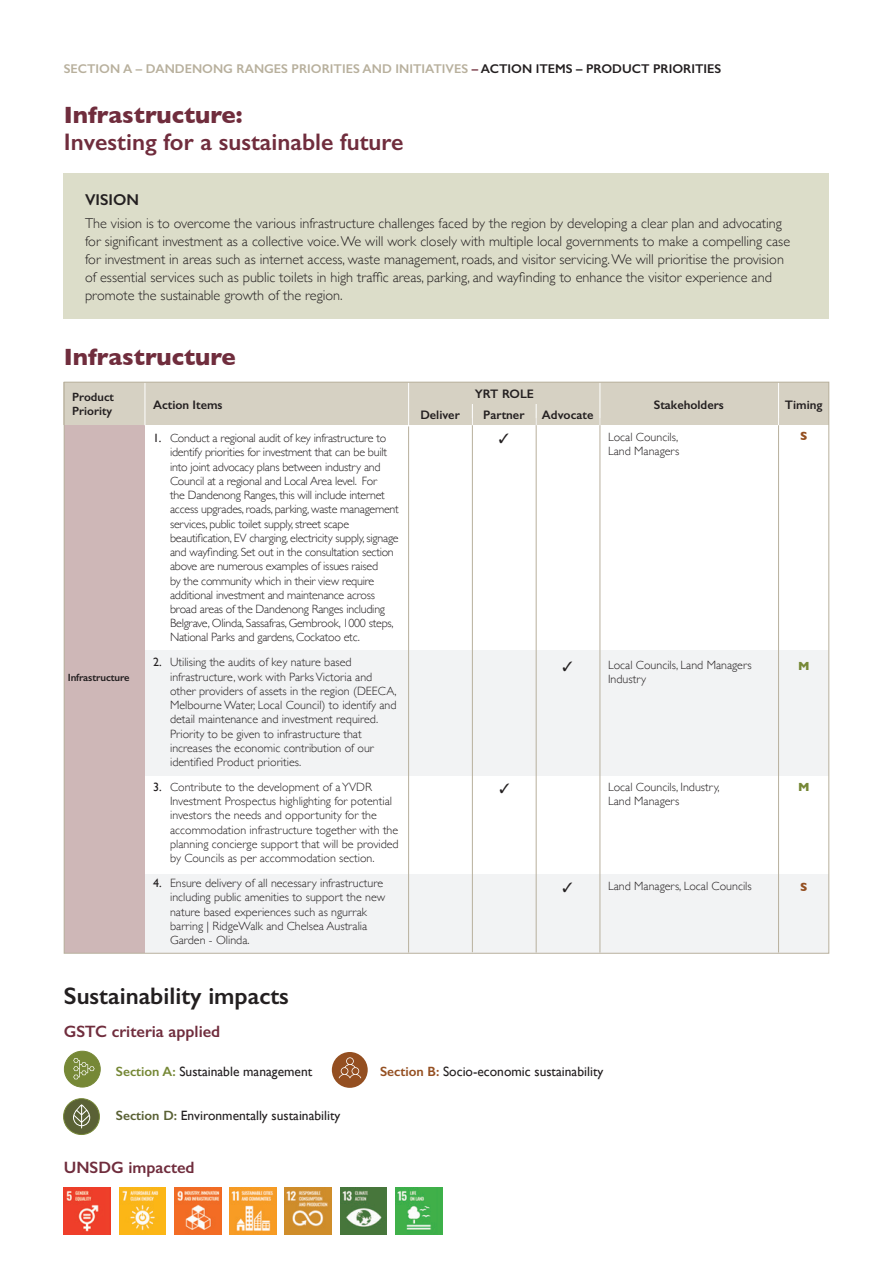
<style>
.page{position:relative;width:893px;height:1263px;background:#fff}
.page>*{position:absolute;margin:0;border:0;box-sizing:border-box;transform-origin:0 0}
.t1{font:600 24px "Gill Sans";color:#702d3d}
.t2{font:700 24px "Gill Sans";color:#702d3d}
.t3{font:600 24px "Gill Sans";color:#231f20}
.t4{font:600 16.5px "Gill Sans";color:#702d3d}
.t5{font:600 15.75px "Gill Sans";color:#231f20}
.t6{font:300 14.25px/18px "Gill Sans";color:#231f20}
.t7{font:13.5px "Gill Sans";color:#231f20}
.t8{font:600 12.75px "Gill Sans";color:#b8b09d}
.t9{font:600 12.3px "Gill Sans";color:#231f20}
.t10{font:300 12px/14.2px "Gill Sans";color:#231f20}
.t11{font:300 12px/14.2px "Gill Sans";letter-spacing:-.02em;color:#231f20}
.t12{font:600 12px/14.2px "Gill Sans";color:#231f20}
.t13{font:700 12px "Gill Sans";color:#768836}
.t14{font:700 12px "Gill Sans";color:#944f21}
.t15{font:600 10.5px "Gill Sans";letter-spacing:-.01em;color:#231f20}
.s1{color:#753543}
.s2{color:#231f20}
.s3{font-weight:400}
.s4{font-weight:600;color:#768836}
.s5{font-weight:600;color:#944f21}
.s6{font-weight:600;color:#5a6135}
</style>
<div class="page">
<img style="left:64px;top:1187px;width:47px;height:47px">
<img style="left:119px;top:1187px;width:47px;height:47px">
<img style="left:174px;top:1187px;width:47px;height:47px">
<div style="left:64px;top:1051px;width:36px;height:36px;background:#768836;border-radius:50%"></div>
<div style="left:64px;top:1051px;width:36px;height:36px;border:1px solid #768836;border-radius:50%"></div>
<svg style="left:73px;top:1058px;width:22px;height:21px"></svg>
<div style="left:332px;top:1052px;width:36px;height:36px;background:#944f21;border-radius:50%"></div>
<svg style="left:339px;top:1057px;width:22px;height:21px"></svg>
<div style="left:64px;top:1099px;width:35px;height:35px;background:#5a6135;border-radius:50%"></div>
<div style="left:63px;top:1098px;width:37px;height:37px;border:1px solid #768836;border-radius:50%"></div>
<svg style="left:73px;top:1104px;width:17px;height:24px"></svg>
<img style="left:230px;top:1187px;width:46px;height:47px">
<img style="left:285px;top:1187px;width:47px;height:47px">
<img style="left:340px;top:1187px;width:47px;height:47px">
<img style="left:395px;top:1187px;width:47px;height:47px">
<div style="left:145px;top:650px;width:684px;height:125px;background:#f2f3f4"></div>
<div style="left:145px;top:874px;width:684px;height:78px;background:#f2f3f4"></div>
<div style="left:64px;top:383px;width:765px;height:42px;background:#d6d1c3"></div>
<div style="left:64px;top:425px;width:81px;height:527px;background:#ceb7b7"></div>
<hr style="left:145px;top:383px;width:1px;height:42px;background:#fff">
<hr style="left:472px;top:418px;width:1px;height:534px;background:#b8b09d">
<hr style="left:536px;top:418px;width:1px;height:534px;background:#b8b09d">
<hr style="left:408px;top:383px;width:1px;height:42px;background:#fff">
<hr style="left:408px;top:426px;width:1px;height:526px;background:#b8b09d">
<hr style="left:600px;top:418px;width:1px;height:534px;background:#b8b09d">
<hr style="left:600px;top:383px;width:1px;height:42px;background:#fff">
<hr style="left:778px;top:418px;width:1px;height:534px;background:#b8b09d">
<hr style="left:778px;top:383px;width:1px;height:42px;background:#fff">
<svg style="left:472px;top:404px;width:1px;height:21px"></svg>
<svg style="left:536px;top:404px;width:1px;height:21px"></svg>
<div style="left:64px;top:174px;width:765px;height:145px;background:#dcddc9"></div>
<p class="t8" style="left:64px;top:61px;width:659px">SECTION A – DANDENONG RANGES PRIORITIES AND INITIATIVES <span class="s1">–</span> <span class="s2">ACTION ITEMS – PRODUCT PRIORITIES</span></p>
<h1 class="t2" style="left:64px;top:96px;width:180px">Infrastructure:</h1>
<h1 class="t1" style="left:64px;top:127px;width:341px">Investing for a sustainable future</h1>
<h3 class="t5" style="left:85px;top:190px;width:55px">VISION</h3>
<p class="t6" style="left:85px;top:214px;width:707px">The vision is to overcome the various infrastructure challenges faced by the region by developing a clear plan and advocating for significant investment as a collective voice. We will work closely with multiple local governments to make a compelling case for investment in areas such as internet access, waste management, roads, and visitor servicing. We will prioritise the provision of essential services such as public toilets in high traffic areas, parking, and wayfinding to enhance the visitor experience and promote the sustainable growth of the region.</p>
<h1 class="t2" style="left:64px;top:338px;width:173px">Infrastructure</h1>
<p class="t9" style="left:475px;top:386px;width:61px">YRT ROLE</p>
<p class="t12" style="left:72px;top:390px;width:43px">Product<br>Priority</p>
<p class="t9" style="left:153px;top:397px;width:71px">Action Items</p>
<p class="t9" style="left:654px;top:397px;width:72px">Stakeholders</p>
<p class="t9" style="left:785px;top:397px;width:39px">Timing</p>
<p class="t9" style="left:420px;top:408px;width:41px">Deliver</p>
<p class="t9" style="left:483px;top:408px;width:43px">Partner</p>
<p class="t9" style="left:542px;top:408px;width:53px">Advocate</p>
<p class="t15" style="left:68px;top:671px;width:63px">Infrastructure</p>
<p class="t11" style="left:170px;top:430px;width:230px;text-indent:-17px"><span class="s3">1.</span> Conduct a regional audit of key infrastructure to identify priorities for investment that can be built into joint advocacy plans between industry and Council at a regional and Local Area level. For<br>the Dandenong Ranges, this will include internet access upgrades, roads, parking, waste management services, public toilet supply, street scape beautification, EV charging, electricity supply, signage and wayfinding. Set out in the consultation section above are numerous examples of issues raised<br>by the community which in their view require additional investment and maintenance across broad areas of the Dandenong Ranges including Belgrave, Olinda, Sassafras, Gembrook, 1000 steps, National Parks and gardens, Cockatoo etc.</p>
<p class="t10" style="left:170px;top:655px;width:228px;text-indent:-17px"><span class="s3">2.</span> Utilising the audits of key nature based infrastructure, work with Parks Victoria and other providers of assets in the region (DEECA, Melbourne Water, Local Council) to identify and detail maintenance and investment required.<br>Priority to be given to infrastructure that increases the economic contribution of our identified Product priorities.</p>
<p class="t10" style="left:170px;top:779px;width:230px;text-indent:-17px"><span class="s3">3.</span> Contribute to the development of a YVDR Investment Prospectus highlighting for potential investors the needs and opportunity for the accommodation infrastructure together with the planning concierge support that will be provided by Councils as per accommodation section.</p>
<p class="t10" style="left:170px;top:875px;width:217px;text-indent:-17px"><span class="s3">4.</span> Ensure delivery of all necessary infrastructure including public amenities to support the new nature based experiences such as ngurrak barring | RidgeWalk and Chelsea Australia Garden - Olinda.</p>
<h1 class="t3" style="left:64px;top:982px;width:227px">Sustainability impacts</h1>
<h2 class="t4" style="left:64px;top:1021px;width:158px">GSTC criteria applied</h2>
<p class="t10" style="left:608px;top:429px;width:73px">Local Councils,<br>Land Managers</p>
<p class="t14" style="left:800px;top:427px;width:9px">S</p>
<p class="t10" style="left:608px;top:657px;width:145px">Local Councils, Land Managers<br>Industry</p>
<p class="t13" style="left:798px;top:656px;width:13px">M</p>
<p class="t10" style="left:608px;top:779px;width:113px">Local Councils, Industry,<br>Land Managers</p>
<p class="t13" style="left:798px;top:777px;width:13px">M</p>
<p class="t10" style="left:608px;top:879px;width:145px">Land Managers, Local Councils</p>
<p class="t14" style="left:800px;top:877px;width:9px">S</p>
<p class="t7" style="left:116px;top:1064px;width:198px"><span class="s4">Section A:</span> Sustainable management</p>
<p class="t7" style="left:380px;top:1064px;width:225px"><span class="s5">Section B:</span> Socio-economic sustainability</p>
<p class="t7" style="left:116px;top:1108px;width:226px"><span class="s6">Section D:</span> Environmentally sustainability</p>
<h2 class="t4" style="left:64px;top:1157px;width:132px">UNSDG impacted</h2>
</div>
